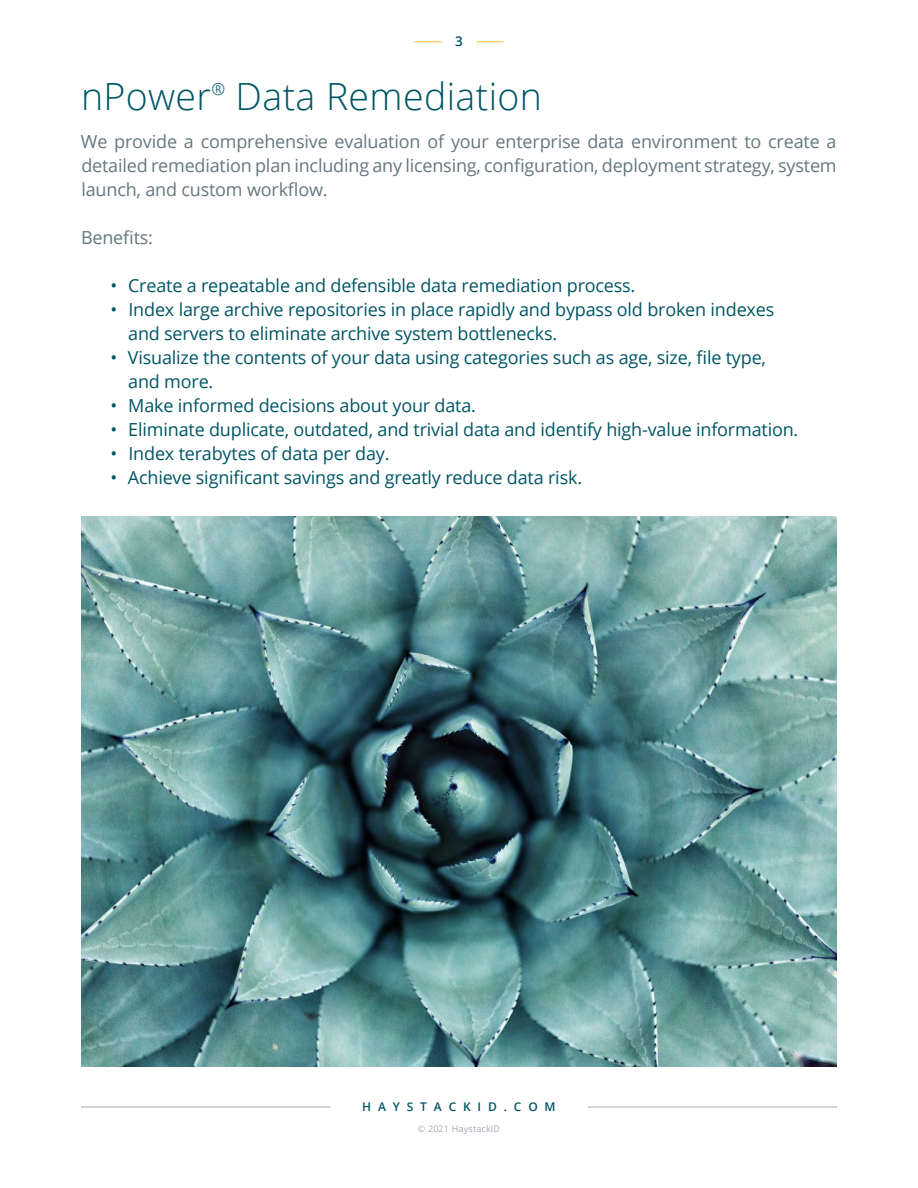
<style>
.page{position:relative;width:918px;height:1188px;background:#fff}
.page>*{position:absolute;margin:0;border:0;box-sizing:border-box;transform-origin:0 0}
.t1{font:300 37.5px "Open Sans";letter-spacing:.01em;color:#005565}
.t2{font:18px/24px "Open Sans";letter-spacing:-.01em;color:#005565}
.t3{font:18px/24px "Open Sans";letter-spacing:-.01em;color:#65777e;text-align:justify}
.t4{font:300 16.5px "Open Sans";color:#005565}
.t5{font:600 13.5px "Open Sans";color:#005565}
.t6{font:600 12px "Open Sans";letter-spacing:.57em;color:#005565}
.t7{font:9px "Open Sans";letter-spacing:.02em;color:#a4abb4}
</style>
<div class="page">
<hr style="left:588px;top:1107px;width:249px;height:1px;background:#a4abb4">
<hr style="left:81px;top:1107px;width:249px;height:1px;background:#a4abb4">
<svg style="left:414px;top:41px;width:27px;height:1px"></svg>
<svg style="left:477px;top:41px;width:27px;height:1px"></svg>
<img style="left:82px;top:516px;width:754px;height:550px">
<p class="t5" style="left:455px;top:32px;width:9px">3</p>
<h1 class="t1" style="left:81px;top:70px;width:132px">nPower</h1>
<p class="t4" style="left:212px;top:77px;width:15px">®</p>
<h1 class="t1" style="left:236px;top:70px;width:308px">Data Remediation</h1>
<p class="t3" style="left:81px;top:129px;width:757px">We provide a comprehensive evaluation of your enterprise data environment to create a detailed remediation plan including any licensing, configuration, deployment strategy, system launch, and custom workflow.</p>
<p class="t3" style="left:81px;top:225px;width:74px">Benefits:</p>
<p class="t2" style="left:110px;top:273px;width:527px">• Create a repeatable and defensible data remediation process.</p>
<p class="t2" style="left:128px;top:297px;width:648px;text-indent:-18px">• Index large archive repositories in place rapidly and bypass old broken indexes and servers to eliminate archive system bottlenecks.</p>
<p class="t2" style="left:128px;top:345px;width:639px;text-indent:-18px">• Visualize the contents of your data using categories such as age, size, file type, and more.</p>
<p class="t2" style="left:110px;top:393px;width:367px">• Make informed decisions about your data.</p>
<p class="t2" style="left:110px;top:417px;width:690px">• Eliminate duplicate, outdated, and trivial data and identify high-value information.</p>
<p class="t2" style="left:110px;top:441px;width:281px">• Index terabytes of data per day.</p>
<p class="t2" style="left:110px;top:465px;width:473px">• Achieve significant savings and greatly reduce data risk.</p>
<p class="t6" style="left:362px;top:1098px;width:195px">HAYSTACKID.COM</p>
<p class="t7" style="left:418px;top:1123px;width:84px">© 2021 HaystackID</p>
</div>
